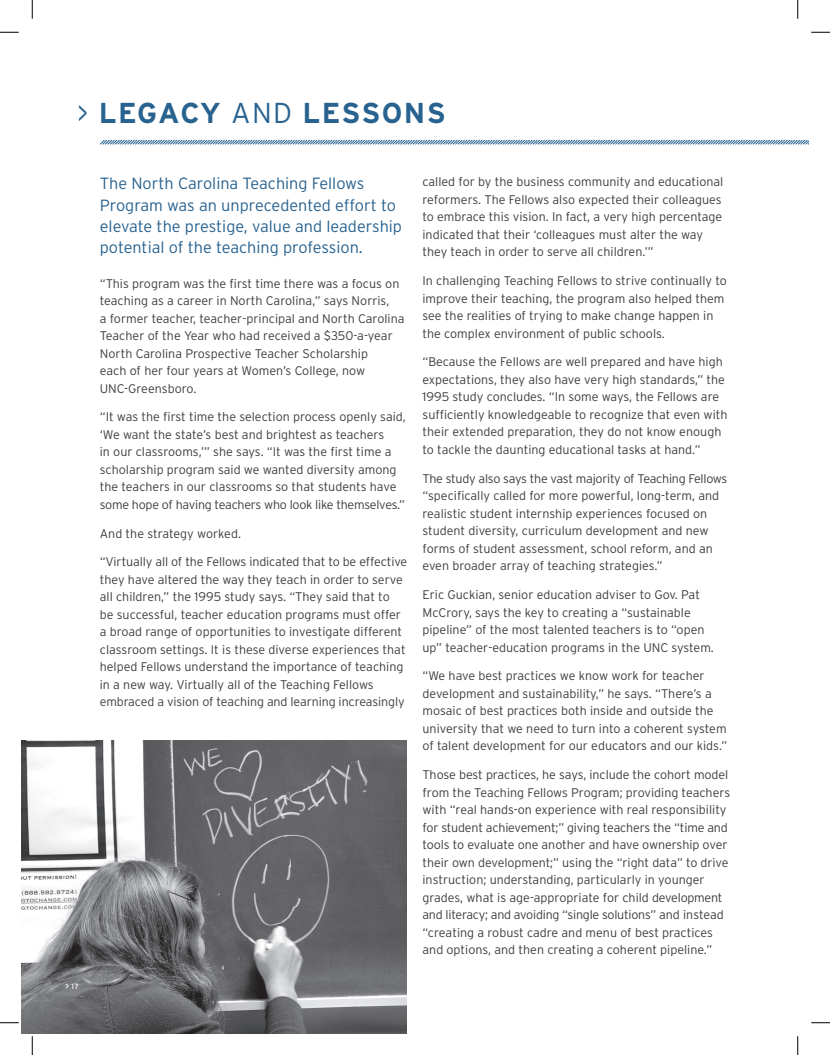
<style>
.page{position:relative;width:830px;height:1055px;background:#fff}
.page>*{position:absolute;margin:0;border:0;box-sizing:border-box;transform-origin:0 0}
.t1{font:700 28.75px "Interstate";letter-spacing:.035em;color:#28628f}
.t2{font:300 16.25px/21.2px "Interstate";color:#28628f}
.t3{font:300 12.5px/17.5px "Interstate";color:#3e3e3f}
.t4{font:7.5px "Interstate";color:#fff}
.s1{font-weight:300}
.s2{font-size:8.75px}
</style>
<div class="page">
<img style="left:21px;top:740px;width:386px;height:293px">
<svg style="left:100px;top:139px;width:708px;height:6px"></svg>
<svg style="left:0;top:31px;width:19px;height:2px"></svg>
<svg style="left:811px;top:31px;width:18px;height:2px"></svg>
<svg style="left:0;top:1022px;width:19px;height:1px"></svg>
<svg style="left:811px;top:1022px;width:18px;height:1px"></svg>
<svg style="left:31px;top:0;width:2px;height:19px"></svg>
<svg style="left:31px;top:1036px;width:2px;height:18px"></svg>
<svg style="left:797px;top:0;width:1px;height:19px"></svg>
<svg style="left:797px;top:1036px;width:1px;height:18px"></svg>
<h1 class="t1" style="left:77px;top:95px;width:174px"><span class="s1">&gt;</span> LEGACY <span class="s1">and</span></h1>
<h1 class="t1" style="left:302px;top:95px;width:122px">LESSONS</h1>
<p class="t4" style="left:65px;top:981px;width:15px"><span class="s2">&gt;</span> 17</p>
<h2 class="t2" style="left:100px;top:173px;width:304px">The North Carolina Teaching Fellows Program was an unprecedented effort to elevate the prestige, value and leadership potential of the teaching profession.</h2>
<p class="t3" style="left:100px;top:274px;width:306px">“This program was the first time there was a focus on teaching as a career in North Carolina,” says Norris,<br>a former teacher, teacher-principal and North Carolina Teacher of the Year who had received a $350-a-year North Carolina Prospective Teacher Scholarship<br>each of her four years at Women’s College, now UNC-Greensboro.</p>
<p class="t3" style="left:100px;top:408px;width:307px">“It was the first time the selection process openly said, ‘We want the state’s best and brightest as teachers<br>in our classrooms,’” she says. “It was the first time a scholarship program said we wanted diversity among the teachers in our classrooms so that students have some hope of having teachers who look like themselves.”</p>
<p class="t3" style="left:100px;top:524px;width:143px">And the strategy worked.</p>
<p class="t3" style="left:100px;top:553px;width:309px">“Virtually all of the Fellows indicated that to be effective they have altered the way they teach in order to serve all children,” the 1995 study says. “They said that to<br>be successful, teacher education programs must offer a broad range of opportunities to investigate different classroom settings. It is these diverse experiences that helped Fellows understand the importance of teaching in a new way. Virtually all of the Teaching Fellows embraced a vision of teaching and learning increasingly</p>
<p class="t3" style="left:422px;top:173px;width:302px">called for by the business community and educational reformers. The Fellows also expected their colleagues to embrace this vision. In fact, a very high percentage indicated that their ‘colleagues must alter the way they teach in order to serve all children.’”</p>
<p class="t3" style="left:422px;top:272px;width:306px">In challenging Teaching Fellows to strive continually to improve their teaching, the program also helped them see the realities of trying to make change happen in the complex environment of public schools.</p>
<p class="t3" style="left:422px;top:353px;width:306px">“Because the Fellows are well prepared and have high expectations, they also have very high standards,” the 1995 study concludes. “In some ways, the Fellows are sufficiently knowledgeable to recognize that even with their extended preparation, they do not know enough to tackle the daunting educational tasks at hand.”</p>
<p class="t3" style="left:422px;top:469px;width:306px">The study also says the vast majority of Teaching Fellows “specifically called for more powerful, long-term, and realistic student internship experiences focused on student diversity, curriculum development and new forms of student assessment, school reform, and an even broader array of teaching strategies.”</p>
<p class="t3" style="left:422px;top:585px;width:293px">Eric Guckian, senior education adviser to Gov. Pat McCrory, says the key to creating a “sustainable pipeline” of the most talented teachers is to “open up” teacher-education programs in the UNC system.</p>
<p class="t3" style="left:422px;top:667px;width:306px">“We have best practices we know work for teacher development and sustainability,” he says. “There’s a mosaic of best practices both inside and outside the university that we need to turn into a coherent system of talent development for our educators and our kids.”</p>
<p class="t3" style="left:422px;top:765px;width:309px">Those best practices, he says, include the cohort model from the Teaching Fellows Program; providing teachers with “real hands-on experience with real responsibility for student achievement;” giving teachers the “time and tools to evaluate one another and have ownership over their own development;” using the “right data” to drive instruction; understanding, particularly in younger grades, what is age-appropriate for child development and literacy; and avoiding “single solutions” and instead “creating a robust cadre and menu of best practices and options, and then creating a coherent pipeline.”</p>
</div>
